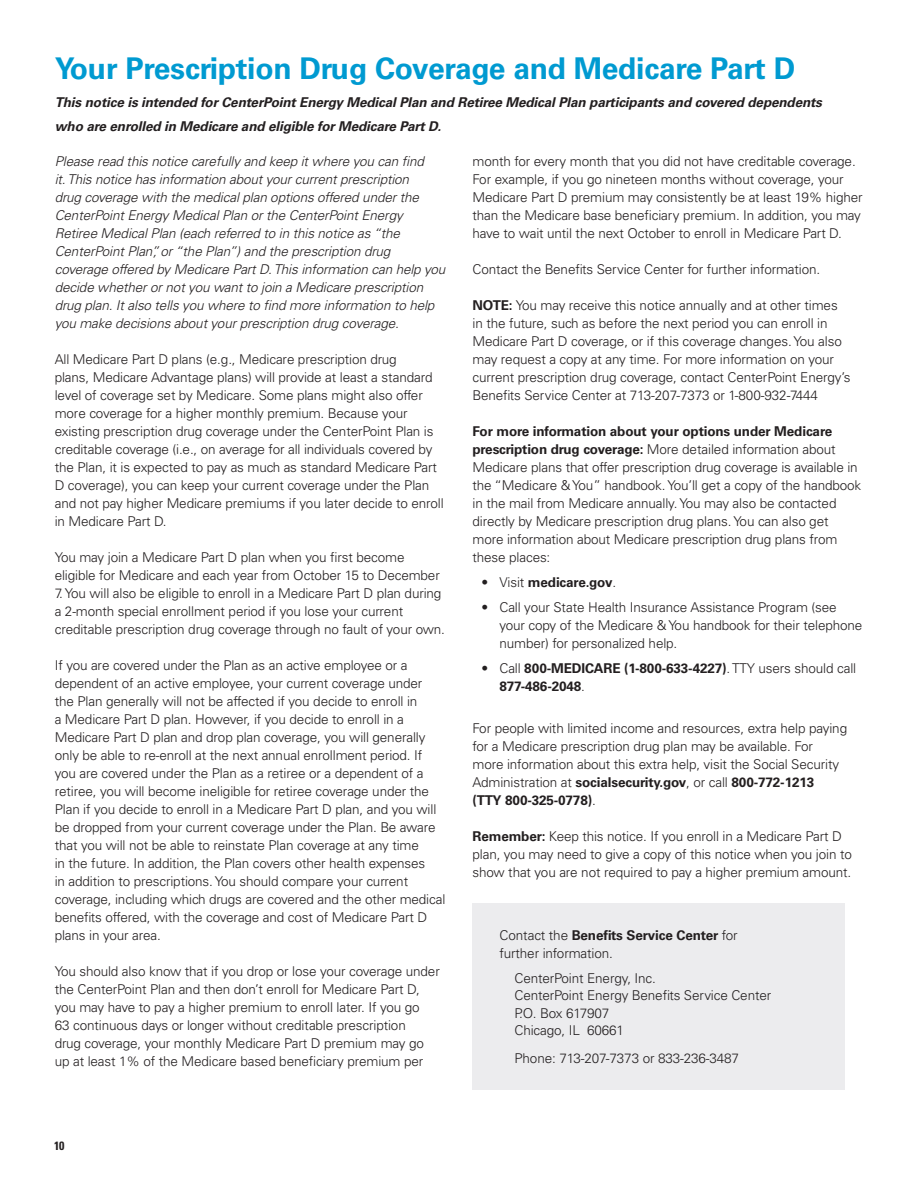
<style>
.page{position:relative;width:918px;height:1188px;background:#fff}
.page>*{position:absolute;margin:0;border:0;box-sizing:border-box;transform-origin:0 0}
.t1{font:700 30px "Univers LT Std";letter-spacing:-.01em;color:#009ad1}
.Pa46{font:300 13.5px/18px "Univers LT Std";letter-spacing:-.01em;color:#231f20}
.Pa46-2{font:italic 300 13.5px/18px "Univers LT Std";letter-spacing:-.01em;color:#231f20}
.Pa46-3{font:italic 700 13.5px/24px "Univers LT Std";letter-spacing:-.01em;color:#231f20}
.t2{font:700 13.5px/18px "Univers LT Std";letter-spacing:-.01em;color:#231f20}
.t3{font:700 condensed 12px "Univers LT Std";color:#231f20}
.s1{font-weight:700}
.s2{font-weight:300}
</style>
<div class="page">
<div style="left:472px;top:904px;width:373px;height:186px;background:#ececee"></div>
<p class="t1" style="left:55px;top:50px;width:742px">Your Prescription Drug Coverage and Medicare Part D</p>
<p class="Pa46-3" style="left:55px;top:91px;width:769px">This notice is intended for CenterPoint Energy Medical Plan and Retiree Medical Plan participants and covered dependents who are enrolled in Medicare and eligible for Medicare Part D.</p>
<p class="Pa46" style="left:472px;top:153px;width:392px">month for every month that you did not have creditable coverage.<br>For example, if you go nineteen months without coverage, your Medicare Part D premium may consistently be at least 19% higher than the Medicare base beneficiary premium. In addition, you may have to wait until the next October to enroll in Medicare Part D.</p>
<p class="Pa46" style="left:472px;top:261px;width:349px">Contact the Benefits Service Center for further information.</p>
<p class="Pa46" style="left:472px;top:297px;width:380px"><span class="s1">NOTE:</span> You may receive this notice annually and at other times in the future, such as before the next period you can enroll in Medicare Part D coverage, or if this coverage changes. You also may request a copy at any time. For more information on your current prescription drug coverage, contact CenterPoint Energy’s Benefits Service Center at 713-207-7373 or 1-800-932-7444</p>
<p class="Pa46" style="left:472px;top:423px;width:390px"><span class="s1">For more information about your options under Medicare prescription drug coverage:</span> More detailed information about Medicare plans that offer prescription drug coverage is available in the “Medicare &amp; You” handbook. You’ll get a copy of the handbook in the mail from Medicare annually. You may also be contacted directly by Medicare prescription drug plans. You can also get more information about Medicare prescription drug plans from these places:</p>
<p class="t2" style="left:482px;top:574px;width:136px"><span class="s2">• Visit</span> medicare.gov<span class="s2">.</span></p>
<p class="Pa46" style="left:500px;top:598px;width:364px;text-indent:-18px">• Call your State Health Insurance Assistance Program (see your copy of the Medicare &amp; You handbook for their telephone number) for personalized help.</p>
<p class="t2" style="left:500px;top:659px;width:358px;text-indent:-18px"><span class="s2">• Call</span> 800-MEDICARE (1-800-633-4227)<span class="s2">. TTY users should call<br></span>877-486-2048<span class="s2">.</span></p>
<p class="Pa46" style="left:472px;top:720px;width:376px">For people with limited income and resources, extra help paying for a Medicare prescription drug plan may be available. For more information about this extra help, visit the Social Security Administration at <span class="s1">socialsecurity.gov</span>, or call <span class="s1">800-772-1213<br>(TTY 800-325-0778)</span>.</p>
<p class="Pa46" style="left:472px;top:828px;width:381px"><span class="s1">Remember:</span> Keep this notice. If you enroll in a Medicare Part D plan, you may need to give a copy of this notice when you join to show that you are not required to pay a higher premium amount.</p>
<p class="Pa46-2" style="left:55px;top:153px;width:392px">Please read this notice carefully and keep it where you can find<br>it. This notice has information about your current prescription<br>drug coverage with the medical plan options offered under the CenterPoint Energy Medical Plan or the CenterPoint Energy Retiree Medical Plan (each referred to in this notice as “the CenterPoint Plan”, or “the Plan”) and the prescription drug coverage offered by Medicare Part D. This information can help you decide whether or not you want to join a Medicare prescription drug plan. It also tells you where to find more information to help you make decisions about your prescription drug coverage.</p>
<p class="Pa46" style="left:55px;top:351px;width:391px">All Medicare Part D plans (e.g., Medicare prescription drug<br>plans, Medicare Advantage plans) will provide at least a standard level of coverage set by Medicare. Some plans might also offer more coverage for a higher monthly premium. Because your existing prescription drug coverage under the CenterPoint Plan is creditable coverage (i.e., on average for all individuals covered by the Plan, it is expected to pay as much as standard Medicare Part D coverage), you can keep your current coverage under the Plan and not pay higher Medicare premiums if you later decide to enroll in Medicare Part D.</p>
<p class="Pa46" style="left:55px;top:549px;width:387px">You may join a Medicare Part D plan when you first become eligible for Medicare and each year from October 15 to December</p>
<p class="Pa46" style="left:55px;top:585px;width:392px">7. You will also be eligible to enroll in a Medicare Part D plan during a 2-month special enrollment period if you lose your current creditable prescription drug coverage through no fault of your own.</p>
<p class="Pa46" style="left:55px;top:657px;width:392px">If you are covered under the Plan as an active employee or a dependent of an active employee, your current coverage under<br>the Plan generally will not be affected if you decide to enroll in<br>a Medicare Part D plan. However, if you decide to enroll in a Medicare Part D plan and drop plan coverage, you will generally only be able to re-enroll at the next annual enrollment period. If you are covered under the Plan as a retiree or a dependent of a retiree, you will become ineligible for retiree coverage under the Plan if you decide to enroll in a Medicare Part D plan, and you will be dropped from your current coverage under the Plan. Be aware that you will not be able to reinstate Plan coverage at any time<br>in the future. In addition, the Plan covers other health expenses<br>in addition to prescriptions. You should compare your current coverage, including which drugs are covered and the other medical benefits offered, with the coverage and cost of Medicare Part D plans in your area.</p>
<p class="Pa46" style="left:55px;top:963px;width:387px">You should also know that if you drop or lose your coverage under the CenterPoint Plan and then don’t enroll for Medicare Part D, you may have to pay a higher premium to enroll later. If you go<br>63 continuous days or longer without creditable prescription<br>drug coverage, your monthly Medicare Part D premium may go up at least 1% of the Medicare based beneficiary premium per</p>
<p class="Pa46" style="left:500px;top:927px;width:240px">Contact the <span class="s1">Benefits Service Center</span> for further information.</p>
<p class="Pa46" style="left:514px;top:969px;width:143px">CenterPoint Energy, Inc.</p>
<p class="Pa46" style="left:514px;top:987px;width:258px">CenterPoint Energy Benefits Service Center</p>
<p class="Pa46" style="left:514px;top:1004px;width:96px">P.O. Box 617907</p>
<p class="Pa46" style="left:514px;top:1021px;width:111px">Chicago, IL 60661</p>
<p class="Pa46" style="left:514px;top:1049px;width:226px">Phone: 713-207-7373 or 833-236-3487</p>
<p class="t3" style="left:54px;top:1139px;width:12px">10</p>
</div>
